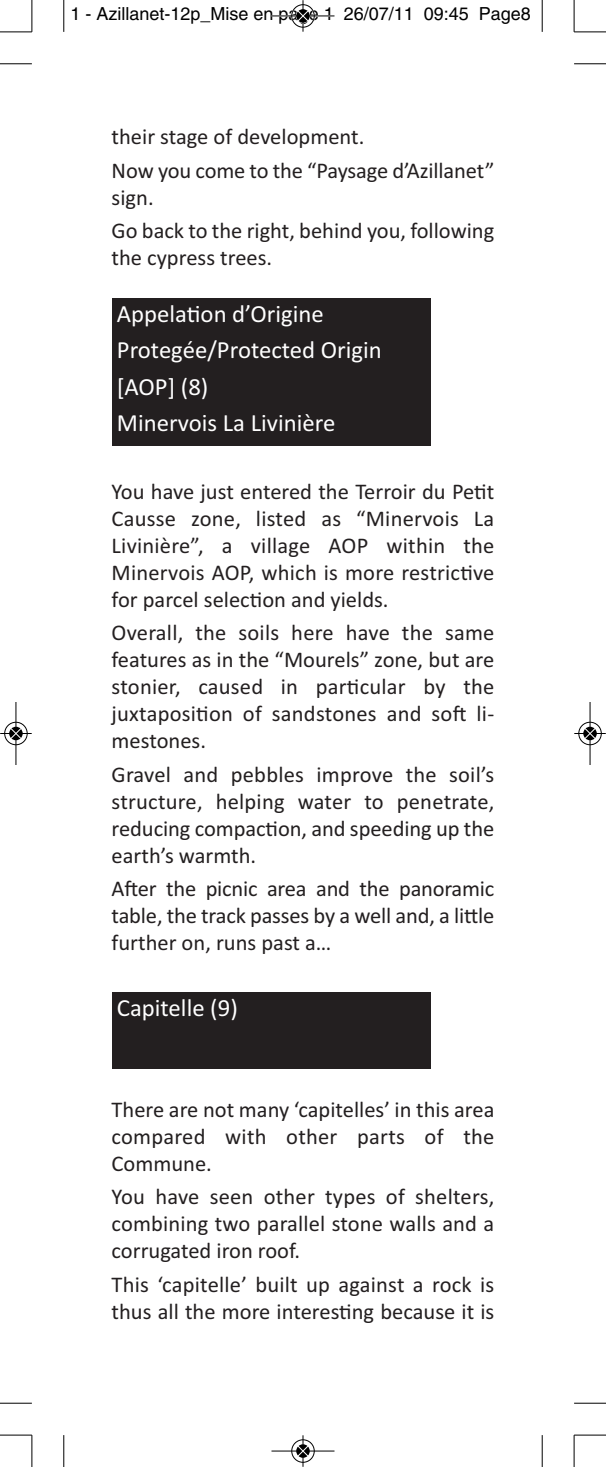
<style>
.page{position:relative;width:606px;height:1467px;background:#fff}
.page>*{position:absolute;margin:0;border:0;box-sizing:border-box;transform-origin:0 0}
.t1{font:24.75px/36px "Calibri";color:#fff}
.t2{font:22.5px/27px "Calibri";color:#231f20;text-align:justify}
.t3{font:18px "Helvetica";color:#000}
</style>
<div class="page">
<div style="left:112px;top:298px;width:319px;height:148px;background:#231f20"></div>
<div style="left:112px;top:992px;width:319px;height:76px;background:#231f20"></div>
<hr style="left:63px;top:0;width:1px;height:32px;background:#000">
<hr style="left:0;top:63px;width:32px;height:1px;background:#000">
<hr style="left:542px;top:0;width:1px;height:32px;background:#000">
<hr style="left:574px;top:63px;width:32px;height:1px;background:#000">
<hr style="left:63px;top:1435px;width:1px;height:32px;background:#000">
<hr style="left:0;top:1403px;width:32px;height:1px;background:#000">
<hr style="left:542px;top:1435px;width:1px;height:32px;background:#000">
<hr style="left:574px;top:1403px;width:32px;height:1px;background:#000">
<hr style="left:32px;top:0;width:1px;height:32px;background:#000">
<hr style="left:0;top:32px;width:32px;height:1px;background:#000">
<hr style="left:574px;top:0;width:1px;height:32px;background:#000">
<hr style="left:574px;top:32px;width:32px;height:1px;background:#000">
<hr style="left:32px;top:1435px;width:1px;height:32px;background:#000">
<hr style="left:0;top:1435px;width:32px;height:1px;background:#000">
<hr style="left:574px;top:1435px;width:1px;height:32px;background:#000">
<hr style="left:574px;top:1435px;width:32px;height:1px;background:#000">
<div style="left:291px;top:4px;width:24px;height:24px;border:1px solid #fff;border-radius:50%"></div>
<hr style="left:271px;top:16px;width:63px;height:1px;background:#000">
<hr style="left:303px;top:0;width:1px;height:32px;background:#000">
<div style="left:291px;top:4px;width:23px;height:23px;border:1px solid #000;border-radius:50%"></div>
<svg style="left:296px;top:9px;width:14px;height:14px"></svg>
<svg style="left:297px;top:10px;width:12px;height:12px"></svg>
<div style="left:291px;top:1439px;width:24px;height:24px;border:1px solid #fff;border-radius:50%"></div>
<hr style="left:271px;top:1451px;width:63px;height:1px;background:#000">
<hr style="left:303px;top:1435px;width:1px;height:32px;background:#000">
<div style="left:291px;top:1439px;width:23px;height:24px;border:1px solid #000;border-radius:50%"></div>
<svg style="left:296px;top:1444px;width:14px;height:14px"></svg>
<svg style="left:297px;top:1445px;width:12px;height:12px"></svg>
<div style="left:4px;top:721px;width:24px;height:24px;border:1px solid #fff;border-radius:50%"></div>
<div style="left:9px;top:726px;width:14px;height:15px;background:#bfbfbf;border-radius:50%"></div>
<hr style="left:16px;top:702px;width:1px;height:63px;background:#000">
<hr style="left:0;top:733px;width:32px;height:1px;background:#000">
<div style="left:4px;top:722px;width:23px;height:23px;border:1px solid #000;border-radius:50%"></div>
<svg style="left:9px;top:727px;width:14px;height:13px"></svg>
<svg style="left:10px;top:728px;width:12px;height:11px"></svg>
<div style="left:578px;top:721px;width:24px;height:24px;border:1px solid #fff;border-radius:50%"></div>
<div style="left:583px;top:726px;width:14px;height:15px;background:#bfbfbf;border-radius:50%"></div>
<hr style="left:590px;top:702px;width:1px;height:63px;background:#000">
<hr style="left:574px;top:733px;width:32px;height:1px;background:#000">
<div style="left:578px;top:722px;width:23px;height:23px;border:1px solid #000;border-radius:50%"></div>
<svg style="left:583px;top:727px;width:14px;height:13px"></svg>
<svg style="left:584px;top:728px;width:12px;height:11px"></svg>
<p class="t3" style="left:71px;top:7px;width:462px">1 - Azillanet-12p_Mise en page 1 26/07/11 09:45 Page8</p>
<p class="t2" style="left:112px;top:122px;width:384px;line-height:33.3px">their stage of development.<br>Now you come to the “Paysage d’Azillanet”</p>
<p class="t2" style="left:112px;top:183px;width:384px;line-height:33.3px">sign.<br>Go back to the right, behind you, following</p>
<p class="t2" style="left:112px;top:246px;width:162px">the cypress trees.</p>
<p class="t1" style="left:117px;top:298px;width:266px">Appelation d’Origine<br>Protegée/Protected Origin [AOP] (8)<br>Minervois La Livinière</p>
<p class="t2" style="left:112px;top:480px;width:384px">You have just entered the Terroir du Petit Causse zone, listed as “Minervois La Livinière”, a village AOP within the Minervois AOP, which is more restrictive for parcel selection and yields.</p>
<p class="t2" style="left:112px;top:621px;width:384px">Overall, the soils here have the same features as in the “Mourels” zone, but are stonier, caused in particular by the juxtaposition of sandstones and soft li&shy;mestones.</p>
<p class="t2" style="left:112px;top:762px;width:384px">Gravel and pebbles improve the soil’s structure, helping water to penetrate, reducing compaction, and speeding up the earth’s warmth.</p>
<p class="t2" style="left:112px;top:877px;width:384px">After the picnic area and the panoramic table, the track passes by a well and, a little further on, runs past a…</p>
<p class="t1" style="left:117px;top:992px;width:122px">Capitelle (9)</p>
<p class="t2" style="left:112px;top:1098px;width:384px">There are not many ‘capitelles’ in this area compared with other parts of the Commune.</p>
<p class="t2" style="left:112px;top:1185px;width:384px">You have seen other types of shelters, combining two parallel stone walls and a corrugated iron roof.</p>
<p class="t2" style="left:112px;top:1272px;width:384px">This ‘capitelle’ built up against a rock is thus all the more interesting because it is</p>
</div>
